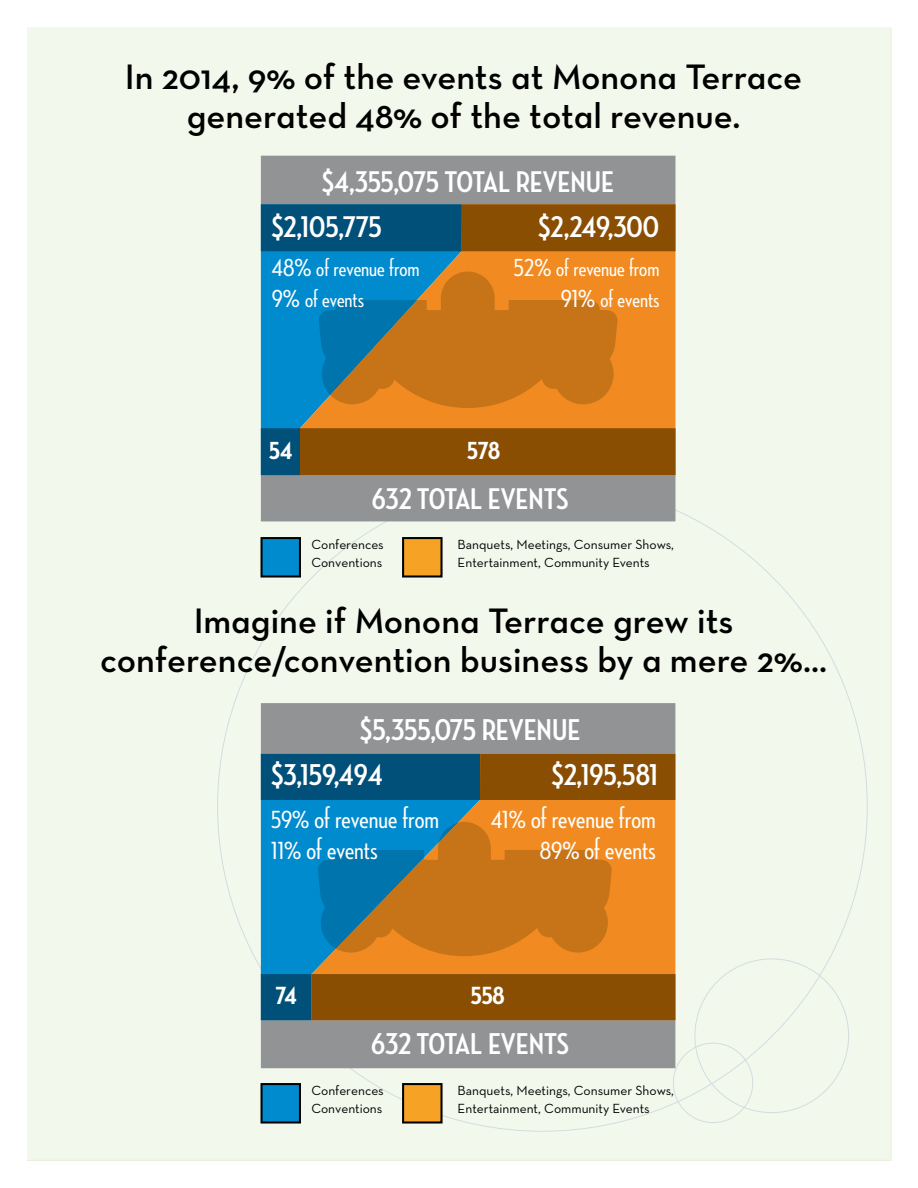
<style>
.page{position:relative;width:918px;height:1188px;background:#fff}
.page>*{position:absolute;margin:0;border:0;box-sizing:border-box;transform-origin:0 0}
.t1{font:36px/39px "Neutraface Text Demi Alt";color:#000;text-align:center}
.t2{font:700 30.75px/45.5px "Neutraface Condensed";color:#fff}
.t3{font:500 30.75px/30.8px "Neutraface Condensed";color:#fff;text-align:right}
.t4{font:700 30.45px/44.2px "Neutraface Condensed";color:#fff}
.t5{font:500 25.35px/30.5px "Neutraface Condensed";color:#fff}
.t6{font:13.5px/18.5px "Neutra Text";color:#000}
.s1{font-size:30.45px}
</style>
<div class="page">
<div style="left:27px;top:27px;width:864px;height:1134px;background:#f3f8ec"></div>
<div style="left:673px;top:1043px;width:80px;height:80px;border:1px solid #d2dde0;border-radius:50%"></div>
<hr style="left:890px;top:28px;width:2px;height:1132px;background:#e5f0d7">
<hr style="left:27px;top:1160px;width:864px;height:1px;background:#e6f1d9">
<svg style="left:261px;top:537px;width:40px;height:41px;background:#0373a9"></svg>
<svg style="left:402px;top:537px;width:41px;height:41px;background:#c78622"></svg>
<svg style="left:261px;top:1083px;width:40px;height:41px;background:#0373a9"></svg>
<svg style="left:402px;top:1083px;width:41px;height:41px;background:#c78623"></svg>
<div style="left:261px;top:800px;width:50px;height:174px;background:#008bce"></div>
<svg style="left:311px;top:800px;width:364px;height:174px;background:#c58b40"></svg>
<svg style="left:261px;top:974px;width:414px;height:94px;background:#847154"></svg>
<svg style="left:261px;top:703px;width:414px;height:97px;background:#6a726d"></svg>
<svg style="left:318px;top:822px;width:294px;height:134px;background:#9a7a44"></svg>
<div style="left:261px;top:251px;width:39px;height:177px;background:#008bce"></div>
<svg style="left:300px;top:251px;width:375px;height:177px;background:#b78a49"></svg>
<svg style="left:261px;top:156px;width:414px;height:95px;background:#6b716a"></svg>
<svg style="left:261px;top:428px;width:414px;height:93px;background:#857051"></svg>
<svg style="left:319px;top:271px;width:299px;height:137px;background:#a57a3c"></svg>
<h1 class="t1" style="left:125px;top:57px;width:679px">In 2014, 9% of the events at Monona Terrace generated 48% of the total revenue.</h1>
<h3 class="t4" style="left:272px;top:160px;width:344px;text-indent:50px">$4,355,075 TOTAL REVENUE $2,105,775</h3>
<h3 class="t4" style="left:538px;top:204px;width:122px">$2,249,300</h3>
<h3 class="t5" style="left:272px;top:253px;width:149px"><span class="s1">48%</span> of revenue from<br><span class="s1">9%</span> of events</h3>
<h3 class="t5" style="left:514px;top:253px;width:147px;text-align:right"><span class="s1">52%</span> of revenue from<br><span class="s1">91%</span> of events</h3>
<h3 class="t4" style="left:269px;top:427px;width:25px">54</h3>
<h3 class="t4" style="left:372px;top:424px;width:198px;line-height:49.7px;text-indent:96px">578<br>632 TOTAL EVENTS</h3>
<p class="t6" style="left:311px;top:535px;width:74px">Conferences<br>Conventions</p>
<p class="t6" style="left:458px;top:535px;width:218px">Banquets, Meetings, Consumer Shows,<br>Entertainment, Community Events</p>
<h1 class="t1" style="left:100px;top:601px;width:729px">Imagine if Monona Terrace grew its conference/convention business by a mere 2%...</h1>
<h2 class="t2" style="left:271px;top:707px;width:311px;text-indent:89px">$5,355,075 REVENUE $3,159,494</h2>
<h2 class="t2" style="left:551px;top:752px;width:108px">$2,195,581</h2>
<h2 class="t3" style="left:271px;top:802px;width:169px;text-align:left">59% of revenue from<br>11% of events</h2>
<h2 class="t3" style="left:491px;top:802px;width:166px">41% of revenue from<br>89% of events</h2>
<h2 class="t2" style="left:275px;top:971px;width:23px">74</h2>
<h2 class="t2" style="left:371px;top:969px;width:200px;line-height:49.9px;text-indent:100px">558<br>632 TOTAL EVENTS</h2>
<p class="t6" style="left:311px;top:1081px;width:74px">Conferences<br>Conventions</p>
<p class="t6" style="left:458px;top:1081px;width:218px">Banquets, Meetings, Consumer Shows,<br>Entertainment, Community Events</p>
</div>
